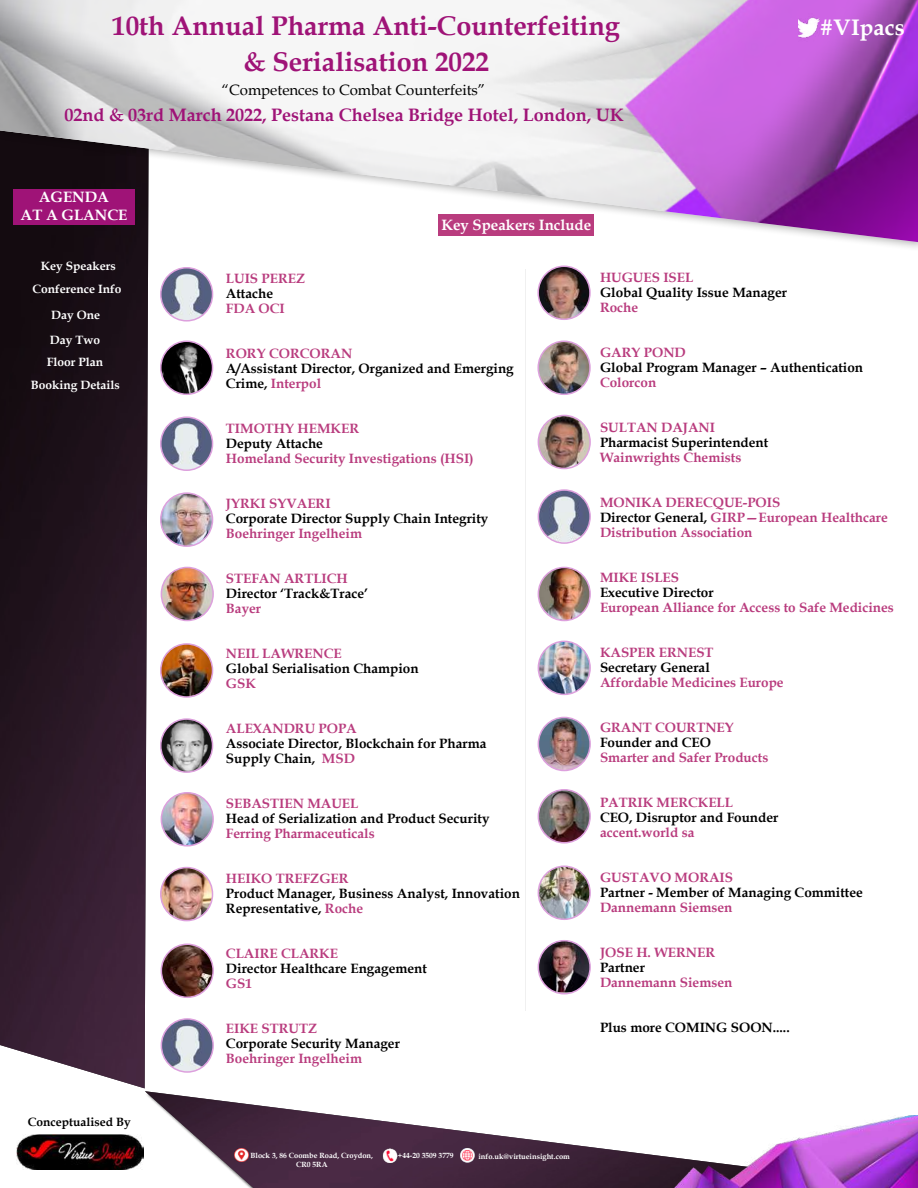
<style>
.page{position:relative;width:918px;height:1188px;background:#fff}
.page>*{position:absolute;margin:0;border:0;box-sizing:border-box;transform-origin:0 0}
.t1{font:700 27px/36px "Book Antiqua";color:#9f1377;text-align:center}
.t2{font:700 22.5px "Book Antiqua";color:#fff}
.t3{font:700 18px "Book Antiqua";color:#9f1377}
.t4{font:700 15px/18px "Book Antiqua";color:#fff;text-align:center}
.t5{font:15px "Book Antiqua";color:#000}
.t6{font:700 13.5px/15px "Book Antiqua";color:#b93c7e}
.t7{font:700 13.5px/15px "Book Antiqua";color:#000}
.t8{font:700 12px/22.8px "Book Antiqua";color:#fff;text-align:center}
.t9{font:700 12px "Book Antiqua";color:#000}
.t10{font:700 7.5px "Book Antiqua";color:#fff}
.s1{color:#b93c7e}
.s2{color:#000}
</style>
<div class="page">
<img style="left:0;top:252px;width:149px;height:836px">
<img style="left:161px;top:793px;width:51px;height:51px">
<div style="left:161px;top:792px;width:53px;height:55px;border:2px solid #dda0dd;border-radius:50%"></div>
<img style="left:161px;top:719px;width:52px;height:53px">
<div style="left:160px;top:718px;width:53px;height:55px;border:2px solid #dda0dd;border-radius:50%"></div>
<img style="left:161px;top:944px;width:52px;height:53px">
<div style="left:161px;top:944px;width:53px;height:54px;border:2px solid #dda0dd;border-radius:50%"></div>
<img style="left:161px;top:868px;width:52px;height:53px">
<div style="left:160px;top:867px;width:53px;height:54px;border:2px solid #dda0dd;border-radius:50%"></div>
<img style="left:162px;top:644px;width:51px;height:53px">
<div style="left:160px;top:643px;width:53px;height:55px;border:2px solid #dda0dd;border-radius:50%"></div>
<img style="left:538px;top:790px;width:51px;height:51px">
<div style="left:538px;top:789px;width:53px;height:55px;border:2px solid #dda0dd;border-radius:50%"></div>
<img style="left:161px;top:268px;width:52px;height:51px">
<div style="left:160px;top:267px;width:53px;height:55px;border:2px solid #dda0dd;border-radius:50%"></div>
<img style="left:539px;top:868px;width:50px;height:51px">
<div style="left:538px;top:865px;width:53px;height:55px;border:2px solid #dda0dd;border-radius:50%"></div>
<img style="left:16px;top:1135px;width:128px;height:34px">
<img style="left:145px;top:1091px;width:497px;height:97px">
<hr style="left:525px;top:270px;width:1px;height:741px;background:#f0f0f0">
<img style="left:642px;top:1115px;width:276px;height:73px">
<div style="left:0;top:0;width:918px;height:252px;background:#000;opacity:.3"></div>
<img style="left:0;top:0;width:918px;height:242px">
<div style="left:438px;top:215px;width:156px;height:21px;background:#b93c7e"></div>
<img style="left:161px;top:341px;width:52px;height:53px">
<div style="left:160px;top:341px;width:53px;height:54px;border:2px solid #dda0dd;border-radius:50%"></div>
<img style="left:161px;top:419px;width:52px;height:51px">
<div style="left:160px;top:416px;width:53px;height:55px;border:2px solid #dda0dd;border-radius:50%"></div>
<img style="left:161px;top:495px;width:52px;height:51px">
<div style="left:160px;top:492px;width:53px;height:55px;border:2px solid #dda0dd;border-radius:50%"></div>
<img style="left:161px;top:567px;width:52px;height:54px">
<div style="left:161px;top:567px;width:53px;height:54px;border:2px solid #dda0dd;border-radius:50%"></div>
<img style="left:161px;top:1019px;width:51px;height:53px">
<div style="left:161px;top:1018px;width:53px;height:55px;border:2px solid #dda0dd;border-radius:50%"></div>
<img style="left:538px;top:490px;width:51px;height:53px">
<div style="left:538px;top:489px;width:53px;height:55px;border:2px solid #dda0dd;border-radius:50%"></div>
<img style="left:538px;top:567px;width:52px;height:54px">
<div style="left:538px;top:567px;width:53px;height:54px;border:2px solid #dda0dd;border-radius:50%"></div>
<img style="left:538px;top:717px;width:52px;height:54px">
<div style="left:538px;top:717px;width:53px;height:54px;border:2px solid #dda0dd;border-radius:50%"></div>
<img style="left:538px;top:641px;width:52px;height:53px">
<div style="left:538px;top:641px;width:53px;height:54px;border:2px solid #dda0dd;border-radius:50%"></div>
<img style="left:538px;top:941px;width:52px;height:52px">
<div style="left:538px;top:940px;width:53px;height:54px;border:2px solid #dda0dd;border-radius:50%"></div>
<img style="left:460px;top:1147px;width:16px;height:16px">
<img style="left:382px;top:1148px;width:16px;height:15px">
<img style="left:235px;top:1148px;width:13px;height:14px">
<img style="left:798px;top:14px;width:25px;height:27px">
<img style="left:538px;top:415px;width:52px;height:53px">
<div style="left:538px;top:415px;width:53px;height:54px;border:2px solid #dda0dd;border-radius:50%"></div>
<img style="left:540px;top:266px;width:50px;height:53px">
<div style="left:537px;top:266px;width:54px;height:54px;border:2px solid #dda0dd;border-radius:50%"></div>
<img style="left:540px;top:341px;width:50px;height:53px">
<div style="left:537px;top:341px;width:54px;height:54px;border:2px solid #dda0dd;border-radius:50%"></div>
<h1 class="t1" style="left:112px;top:7px;width:509px">10th Annual Pharma Anti-Counterfeiting &amp; Serialisation 2022</h1>
<p class="t5" style="left:222px;top:79px;width:265px">“Competences to Combat Counterfeits”</p>
<h3 class="t3" style="left:64px;top:103px;width:561px">02nd &amp; 03rd March 2022, Pestana Chelsea Bridge Hotel, London, UK</h3>
<p class="t4" style="left:21px;top:188px;width:108px">AGENDA<br>AT A GLANCE</p>
<p class="t4" style="left:441px;top:216px;width:151px">Key Speakers Include</p>
<h2 class="t2" style="left:820px;top:12px;width:86px">#VIpacs</h2>
<p class="t8" style="left:32px;top:254px;width:91px">Key Speakers<br>Conference Info</p>
<p class="t8" style="left:50px;top:303px;width:52px;line-height:24.6px;text-align:left">Day One<br>Day Two</p>
<p class="t8" style="left:31px;top:374px;width:90px">Booking Details</p>
<p class="t8" style="left:47px;top:351px;width:58px">Floor Plan</p>
<p class="t9" style="left:28px;top:1113px;width:104px">Conceptualised By</p>
<p class="t6" style="left:226px;top:271px;width:81px">LUIS PEREZ</p>
<p class="t7" style="left:226px;top:286px;width:49px">Attache</p>
<p class="t6" style="left:226px;top:301px;width:60px">FDA OCI</p>
<p class="t6" style="left:226px;top:346px;width:128px">RORY CORCORAN</p>
<p class="t7" style="left:226px;top:361px;width:289px">A/Assistant Director, Organized and Emerging<br>Crime, <span class="s1">Interpol</span></p>
<p class="t6" style="left:226px;top:421px;width:135px">TIMOTHY HEMKER</p>
<p class="t7" style="left:226px;top:436px;width:99px">Deputy Attache</p>
<p class="t6" style="left:226px;top:451px;width:249px">Homeland Security Investigations (HSI)</p>
<p class="t6" style="left:226px;top:496px;width:106px">JYRKI SYVAERI</p>
<p class="t7" style="left:226px;top:511px;width:264px">Corporate Director Supply Chain Integrity</p>
<p class="t6" style="left:226px;top:526px;width:138px">Boehringer Ingelheim</p>
<p class="t6" style="left:226px;top:571px;width:123px">STEFAN ARTLICH</p>
<p class="t7" style="left:226px;top:586px;width:144px">Director ‘Track&amp;Trace’</p>
<p class="t6" style="left:226px;top:601px;width:37px">Bayer</p>
<p class="t6" style="left:226px;top:646px;width:117px">NEIL LAWRENCE</p>
<p class="t7" style="left:226px;top:661px;width:194px">Global Serialisation Champion</p>
<p class="t6" style="left:226px;top:676px;width:31px">GSK</p>
<p class="t6" style="left:226px;top:721px;width:132px">ALEXANDRU POPA</p>
<p class="t7" style="left:226px;top:736px;width:262px">Associate Director, Blockchain for Pharma<br>Supply Chain, <span class="s1">MSD</span></p>
<p class="t6" style="left:226px;top:796px;width:134px">SEBASTIEN MAUEL</p>
<p class="t7" style="left:226px;top:811px;width:265px">Head of Serialization and Product Security</p>
<p class="t6" style="left:226px;top:826px;width:150px">Ferring Pharmaceuticals</p>
<p class="t6" style="left:226px;top:871px;width:124px">HEIKO TREFZGER</p>
<p class="t7" style="left:226px;top:886px;width:295px">Product Manager, Business Analyst, Innovation<br>Representative, <span class="s1">Roche</span></p>
<p class="t6" style="left:226px;top:946px;width:114px">CLAIRE CLARKE</p>
<p class="t7" style="left:226px;top:961px;width:202px">Director Healthcare Engagement</p>
<p class="t6" style="left:226px;top:976px;width:28px">GS1</p>
<p class="t6" style="left:226px;top:1021px;width:93px">EIKE STRUTZ</p>
<p class="t7" style="left:226px;top:1036px;width:176px">Corporate Security Manager</p>
<p class="t6" style="left:226px;top:1051px;width:138px">Boehringer Ingelheim</p>
<p class="t6" style="left:600px;top:270px;width:95px">HUGUES ISEL</p>
<p class="t7" style="left:600px;top:285px;width:189px">Global Quality Issue Manager</p>
<p class="t6" style="left:600px;top:300px;width:40px">Roche</p>
<p class="t6" style="left:600px;top:345px;width:87px">GARY POND</p>
<p class="t7" style="left:600px;top:360px;width:265px">Global Program Manager – Authentication</p>
<p class="t6" style="left:600px;top:375px;width:58px">Colorcon</p>
<p class="t6" style="left:600px;top:420px;width:117px">SULTAN DAJANI</p>
<p class="t7" style="left:600px;top:435px;width:170px">Pharmacist Superintendent</p>
<p class="t6" style="left:600px;top:450px;width:143px">Wainwrights Chemists</p>
<p class="t6" style="left:600px;top:495px;width:289px">MONIKA DERECQUE-POIS<br><span class="s2">Director General,</span> GIRP—European Healthcare<br>Distribution Association</p>
<p class="t6" style="left:600px;top:569px;width:81px">MIKE ISLES</p>
<p class="t7" style="left:600px;top:584px;width:115px">Executive Director</p>
<p class="t6" style="left:600px;top:599px;width:295px">European Alliance for Access to Safe Medicines</p>
<p class="t6" style="left:600px;top:644px;width:115px">KASPER ERNEST</p>
<p class="t7" style="left:600px;top:659px;width:111px">Secretary General</p>
<p class="t6" style="left:600px;top:674px;width:185px">Affordable Medicines Europe</p>
<p class="t6" style="left:600px;top:719px;width:135px">GRANT COURTNEY</p>
<p class="t7" style="left:600px;top:734px;width:112px">Founder and CEO</p>
<p class="t6" style="left:600px;top:749px;width:170px">Smarter and Safer Products</p>
<p class="t6" style="left:600px;top:794px;width:135px">PATRIK MERCKELL</p>
<p class="t7" style="left:600px;top:809px;width:180px">CEO, Disruptor and Founder</p>
<p class="t6" style="left:600px;top:824px;width:96px">accent.world sa</p>
<p class="t6" style="left:600px;top:869px;width:135px">GUSTAVO MORAIS</p>
<p class="t7" style="left:600px;top:884px;width:264px">Partner - Member of Managing Committee</p>
<p class="t6" style="left:600px;top:899px;width:134px">Dannemann Siemsen</p>
<p class="t6" style="left:600px;top:944px;width:117px">JOSE H. WERNER</p>
<p class="t7" style="left:600px;top:959px;width:46px">Partner</p>
<p class="t6" style="left:600px;top:974px;width:134px">Dannemann Siemsen</p>
<p class="t7" style="left:600px;top:1019px;width:191px">Plus more COMING SOON.....</p>
<p class="t10" style="left:251px;top:1150px;width:124px">Block 3, 86 Coombe Road, Croydon,</p>
<p class="t10" style="left:398px;top:1150px;width:57px">+44-20 3509 3779</p>
<p class="t10" style="left:478px;top:1151px;width:93px">info.uk@virtueinsight.com</p>
<p class="t10" style="left:296px;top:1159px;width:33px">CR0 5RA</p>
</div>
